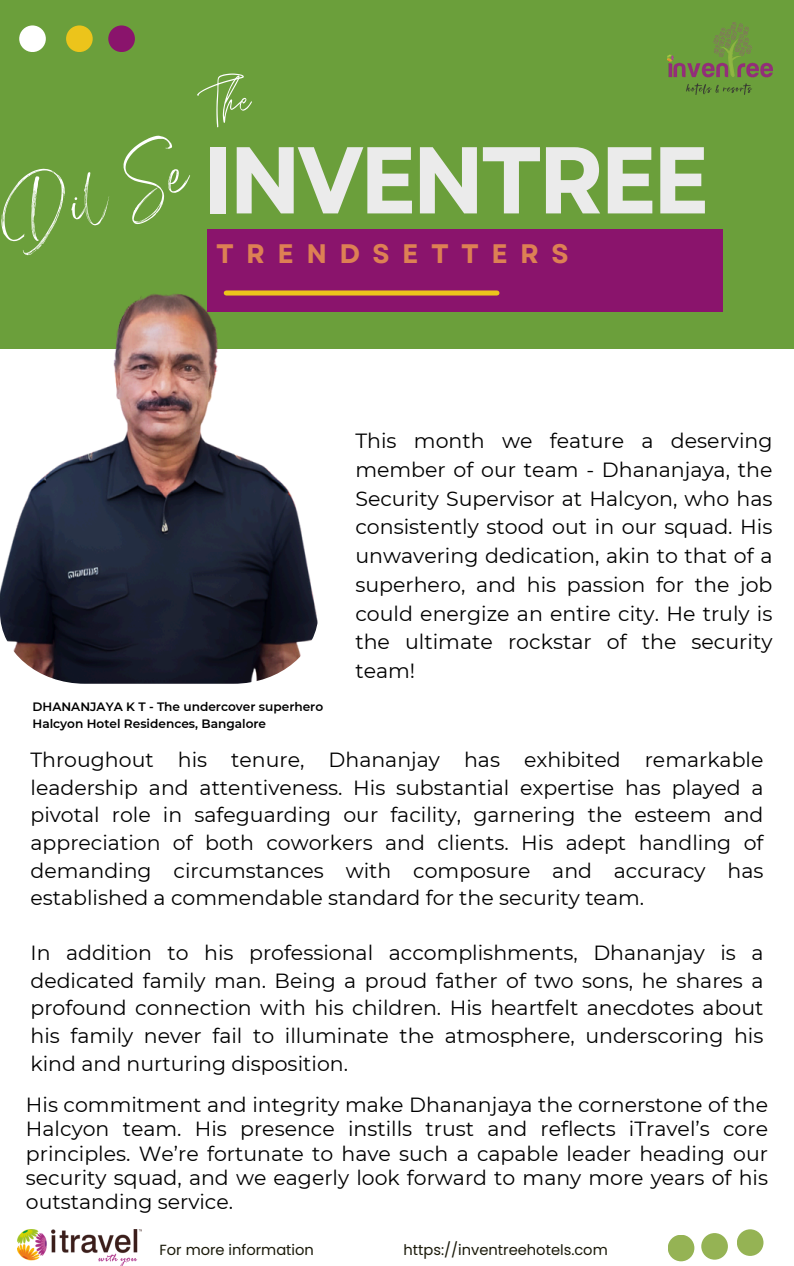
<style>
.page{position:relative;width:794px;height:1266px;background:#fff}
.page>*{position:absolute;margin:0;border:0;box-sizing:border-box;transform-origin:0 0}
.t1{font:700 94.57px "Garet";letter-spacing:-.05em;color:#ebebeb}
.t2{font:83.1px "Angella White";color:#fff}
.t3{font:68.55px "Jonathan";color:#fff}
.t4{font:700 26.78px "Garet";letter-spacing:.465em;color:#dd8054}
.t5{font:20.48px/27.6px "Montserrat";color:#000;text-align:justify}
.t6{font:14.62px "Poppins";color:#1a1909}
.t7{font:600 12.15px "Montserrat";color:#000}
</style>
<div class="page">
<div style="left:0;top:0;width:793px;height:348px;background:#6b9f3b"></div>
<div style="left:208px;top:229px;width:514px;height:82px;background:#8a146c"></div>
<img style="left:0;top:238px;width:318px;height:445px">
<div style="left:19px;top:25px;width:27px;height:27px;background:#fff;border-radius:50%"></div>
<div style="left:66px;top:25px;width:27px;height:27px;background:#ecc41b;border-radius:50%"></div>
<div style="left:108px;top:25px;width:27px;height:27px;background:#8a146c;border-radius:50%"></div>
<div style="left:226px;top:290px;width:270px;height:5px;background:#ecc41b"></div>
<div style="left:667px;top:1234px;width:27px;height:27px;background:#95b354;border-radius:50%"></div>
<div style="left:701px;top:1233px;width:26px;height:26px;background:#95b354;border-radius:50%"></div>
<div style="left:736px;top:1229px;width:27px;height:27px;background:#95b354;border-radius:50%"></div>
<img style="left:17px;top:1229px;width:125px;height:37px">
<img style="left:667px;top:23px;width:105px;height:71px">
<h4 class="t3" style="left:197px;top:62px;width:55px">The</h4>
<h5 class="t2" style="left:-13px;top:174px;width:196px;rotate:-16deg">Dil Se</h5>
<h1 class="t1" style="left:202px;top:112px;width:508px">INVENTREE</h1>
<h2 class="t4" style="left:216px;top:234px;width:354px">TRENDSETTERS</h2>
<p class="t5" style="left:355px;top:427px;width:418px;line-height:28.7px">This month we feature a deserving member of our team - Dhananjaya, the Security Supervisor at Halcyon, who has consistently stood out in our squad. His unwavering dedication, akin to that of a superhero, and his passion for the job could energize an entire city. He truly is the ultimate rockstar of the security team!</p>
<h5 class="t7" style="left:32px;top:699px;width:292px">DHANANJAYA K T - The undercover superhero</h5>
<h5 class="t7" style="left:32px;top:716px;width:235px">Halcyon Hotel Residences, Bangalore</h5>
<p class="t5" style="left:30px;top:746px;width:734px">Throughout his tenure, Dhananjay has exhibited remarkable leadership and attentiveness. His substantial expertise has played a pivotal role in safeguarding our facility, garnering the esteem and appreciation of both coworkers and clients. His adept handling of demanding circumstances with composure and accuracy has established a commendable standard for the security team.</p>
<h6 class="t5" style="left:30px;top:939px;width:734px">In addition to his professional accomplishments, Dhananjay is a dedicated family man. Being a proud father of two sons, he shares a profound connection with his children. His heartfelt anecdotes about his family never fail to illuminate the atmosphere, underscoring his kind and nurturing disposition.</h6>
<h6 class="t5" style="left:26px;top:1092px;width:743px;line-height:24.2px">His commitment and integrity make Dhananjaya the cornerstone of the Halcyon team. His presence instills trust and reflects iTravel’s core principles. We’re fortunate to have such a capable leader heading our security squad, and we eagerly look forward to many more years of his outstanding service.</h6>
<h5 class="t6" style="left:159px;top:1239px;width:156px">For more information</h5>
<p class="t6" style="left:403px;top:1239px;width:206px">https://inventreehotels.com</p>
</div>
